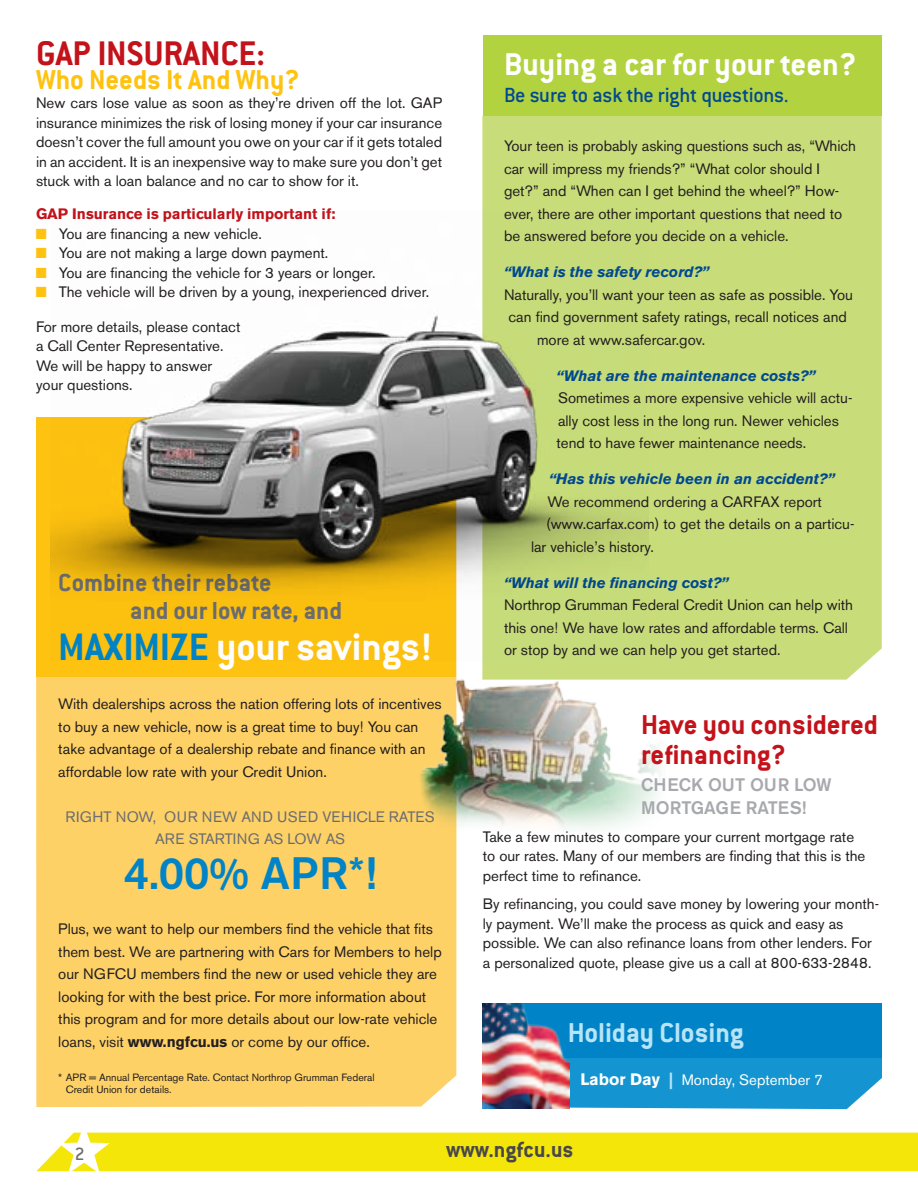
<style>
.page{position:relative;width:918px;height:1188px;background:#fff}
.page>*{position:absolute;margin:0;border:0;box-sizing:border-box;transform-origin:0 0}
.Body_text{font:500 45px "Akzidenz Grotesk BE";color:#0084c7}
.Headline{font:700 42px "Conduit ITC";color:#fff}
.Headline-2{font:700 37.5px "Conduit ITC";color:#c4121a}
.Headline-3{font:700 34.5px "Conduit ITC";color:#fff}
.Headline-4{font:700 30px/30px "Conduit ITC";color:#c4121a}
.Headline-5{font:700 30px "Conduit ITC";color:#fec210}
.Headline-6{font:700 30px "Conduit ITC";color:#b7e4f7}
.Headline-7{font:700 27px "Conduit ITC";color:#6c6d70}
.Body_text-2{font:700 24px "Conduit ITC";color:#48484b}
.Headline-8{font:500 22.5px "Conduit ITC";letter-spacing:-.015em;color:#014990}
.Headline-9{font:500 19.5px "Conduit ITC";color:#716e6f}
.Body_text-3{font:500 18px/22.5px "Akzidenz Grotesk BE";color:#a8a9ad}
.Body_text-4{font:15px/22.5px "Akzidenz Grotesk BE";color:#231f20}
.Body_text-5{font:italic 700 15px "Akzidenz Grotesk BE";color:#014990}
.Body_text-6{font:15px/22.5px "Akzidenz Grotesk BE";letter-spacing:.01em;color:#6c6d70;text-align:center}
.Body_text-7{font:700 15px "Akzidenz Grotesk BE";color:#c4121a}
.Subhead{font:15px "Akzidenz Grotesk BE";color:#fff}
.Body_text-8{font:italic 700 15px "Akzidenz Grotesk BE";color:#014a91}
.Body_text-9{font:10.5px/12px "Akzidenz Grotesk BE";color:#231f20}
.s1{color:#fec210}
.s2{color:#0084c7}
.s3{font-weight:700}
.s4{font-weight:700;font-size:16.5px}
.s5{font-weight:700;font-size:16.5px;color:#b7e4f7}
</style>
<div class="page">
<div style="left:482px;top:116px;width:400px;height:564px;background:#c8dd7a"></div>
<div style="left:483px;top:1058px;width:399px;height:51px;background:#1494d0"></div>
<div style="left:482px;top:1004px;width:400px;height:54px;background:#0084c7"></div>
<div style="left:483px;top:35px;width:399px;height:81px;background:#b2d23f"></div>
<div style="left:36px;top:677px;width:420px;height:430px;background:#fed166"></div>
<div style="left:36px;top:418px;width:420px;height:259px;background:#fec210"></div>
<svg style="left:36px;top:1132px;width:882px;height:40px;background:#f5e71c"></svg>
<img style="left:482px;top:1004px;width:87px;height:104px">
<img style="left:51px;top:212px;width:598px;height:448px">
<img style="left:416px;top:677px;width:294px;height:208px">
<p class="Headline-2" style="left:36px;top:31px;width:231px">GAP INSURANCE:</p>
<p class="Headline-5" style="left:36px;top:62px;width:265px">Who Needs It And Why?</p>
<p class="Body_text-4" style="left:36px;top:93px;width:408px;line-height:19.5px;text-align:justify">New cars lose value as soon as they’re driven off the lot. GAP insurance minimizes the risk of losing money if your car insurance doesn’t cover the full amount you owe on your car if it gets totaled in an accident. It is an inexpensive way to make sure you don’t get stuck with a loan balance and no car to show for it.</p>
<p class="Body_text-7" style="left:36px;top:205px;width:301px">GAP Insurance is particularly important if:</p>
<p class="Body_text-4" style="left:36px;top:222px;width:227px"><span class="s1">■</span> You are financing a new vehicle.</p>
<p class="Body_text-4" style="left:36px;top:242px;width:294px"><span class="s1">■</span> You are not making a large down payment.</p>
<p class="Body_text-4" style="left:36px;top:261px;width:341px"><span class="s1">■</span> You are financing the vehicle for 3 years or longer.</p>
<p class="Body_text-4" style="left:36px;top:281px;width:395px"><span class="s1">■</span> The vehicle will be driven by a young, inexperienced driver.</p>
<p class="Body_text-4" style="left:36px;top:317px;width:206px;line-height:19.5px">For more details, please contact a Call Center Representative.<br>We will be happy to answer your questions.</p>
<p class="Headline-7" style="left:58px;top:566px;width:215px">Combine their rebate</p>
<p class="Headline-7" style="left:130px;top:595px;width:214px">and our low rate, and</p>
<p class="Headline" style="left:58px;top:622px;width:375px"><span class="s2">MAXIMIZE</span> your savings!</p>
<p class="Body_text-4" style="left:58px;top:693px;width:385px">With dealerships across the nation offering lots of incentives to buy a new vehicle, now is a great time to buy! You can take advantage of a dealership rebate and finance with an affordable low rate with your Credit Union.</p>
<p class="Body_text-6" style="left:65px;top:805px;width:371px">RIGHT NOW, OUR NEW AND USED VEHICLE RATES<br>ARE STARTING AS LOW AS</p>
<p class="Body_text" style="left:124px;top:846px;width:254px">4.00% APR*!</p>
<p class="Body_text-4" style="left:58px;top:918px;width:385px">Plus, we want to help our members find the vehicle that fits them best. We are partnering with Cars for Members to help our NGFCU members find the new or used vehicle they are looking for with the best price. For more information about this program and for more details about our low-rate vehicle loans, visit <span class="s3">www.ngfcu.us</span> or come by our office.</p>
<p class="Body_text-9" style="left:66px;top:1072px;width:310px;text-indent:-8px">* APR = Annual Percentage Rate. Contact Northrop Grumman Federal<br>Credit Union for details.</p>
<p class="Headline-3" style="left:504px;top:44px;width:354px">Buying a car for your teen?</p>
<p class="Headline-8" style="left:504px;top:82px;width:286px">Be sure to ask the right questions.</p>
<p class="Body_text-4" style="left:504px;top:135px;width:353px">Your teen is probably asking questions such as, “Which car will impress my friends?” “What color should I get?” and “When can I get behind the wheel?” How&shy;ever, there are other important questions that need to be answered before you decide on a vehicle.</p>
<p class="Body_text-8" style="left:504px;top:263px;width:207px">“What is the safety record?”</p>
<p class="Body_text-4" style="left:504px;top:283px;width:351px">Naturally, you’ll want your teen as safe as possible. You</p>
<p class="Body_text-4" style="left:508px;top:306px;width:340px">can find government safety ratings, recall notices and</p>
<p class="Body_text-4" style="left:537px;top:328px;width:170px">more at www.safercar.gov.</p>
<p class="Body_text-5" style="left:556px;top:367px;width:261px">“What are the maintenance costs?”</p>
<p class="Body_text-4" style="left:556px;top:387px;width:297px">Sometimes a more expensive vehicle will actu&shy;ally cost less in the long run. Newer vehicles tend to have fewer maintenance needs.</p>
<p class="Body_text-5" style="left:549px;top:470px;width:287px">“Has this vehicle been in an accident?”</p>
<p class="Body_text-4" style="left:548px;top:490px;width:276px">We recommend ordering a CARFAX report</p>
<p class="Body_text-4" style="left:546px;top:513px;width:310px">(www.carfax.com) to get the details on a particu-</p>
<p class="Body_text-4" style="left:531px;top:535px;width:124px">lar vehicle’s history.</p>
<p class="Body_text-5" style="left:504px;top:574px;width:226px">“What will the financing cost?”</p>
<p class="Body_text-4" style="left:504px;top:594px;width:351px">Northrop Grumman Federal Credit Union can help with this one! We have low rates and affordable terms. Call or stop by and we can help you get started.</p>
<p class="Headline-4" style="left:641px;top:709px;width:238px">Have you considered refinancing?</p>
<p class="Body_text-3" style="left:641px;top:773px;width:192px">CHECK OUT OUR LOW<br>MORTGAGE RATES!</p>
<p class="Body_text-4" style="left:483px;top:827px;width:384px;line-height:19.5px">Take a few minutes to compare your current mortgage rate to our rates. Many of our members are finding that this is the perfect time to refinance.</p>
<p class="Body_text-4" style="left:483px;top:895px;width:398px;line-height:19.5px">By refinancing, you could save money by lowering your month&shy;ly payment. We’ll make the process as quick and easy as possible. We can also refinance loans from other lenders. For a personalized quote, please give us a call at 800-633-2848.</p>
<p class="Headline-6" style="left:568px;top:1015px;width:177px">Holiday Closing</p>
<p class="Subhead" style="left:580px;top:1071px;width:244px"><span class="s4">Labor Day</span> <span class="s5">|</span> Monday, September 7</p>
<p class="Headline-9" style="left:75px;top:1143px;width:11px">2</p>
<p class="Body_text-2" style="left:446px;top:1135px;width:129px">www.ngfcu.us</p>
</div>
